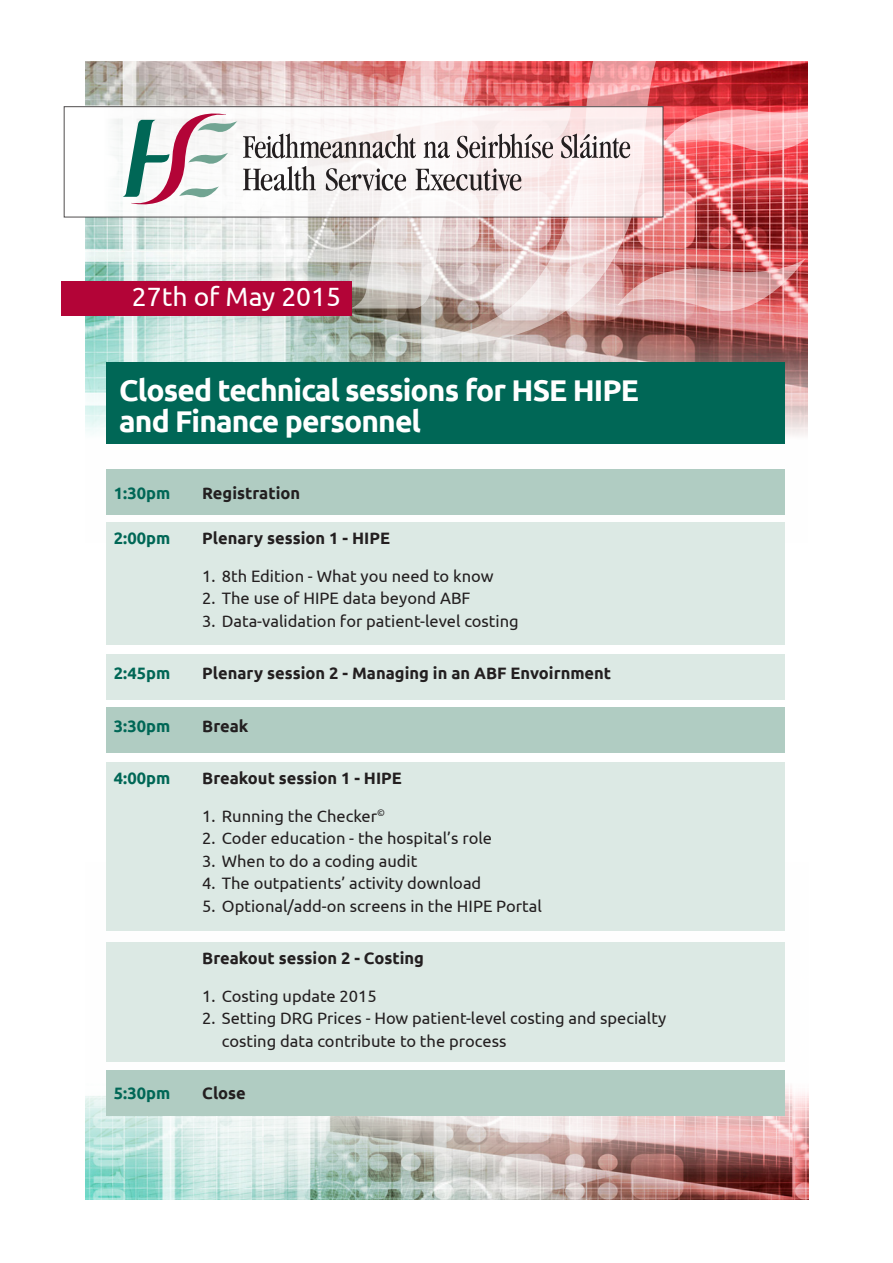
<style>
.page{position:relative;width:893px;height:1263px;background:#fff}
.page>*{position:absolute;margin:0;border:0;box-sizing:border-box;transform-origin:0 0}
.t1{font:700 30px "Ubuntu";letter-spacing:-.03em;color:#fff}
.t2{font:26.4px "Ubuntu";color:#fff}
.t3{font:16.5px "Ubuntu";color:#231f20}
.t4{font:700 16.5px "Ubuntu";color:#231f20}
.t5{font:700 16.5px "Ubuntu";color:#006756}
</style>
<div class="page">
<img style="left:86px;top:1061px;width:723px;height:138px">
<img style="left:85px;top:62px;width:723px;height:374px">
<svg style="left:350px;top:61px;width:41px;height:247px"></svg>
<img style="left:391px;top:61px;width:417px;height:285px">
<div style="left:106px;top:522px;width:679px;height:123px;background:#dce9e4"></div>
<div style="left:106px;top:762px;width:679px;height:169px;background:#dce9e4"></div>
<div style="left:106px;top:942px;width:679px;height:119px;background:#dce9e4"></div>
<div style="left:106px;top:654px;width:679px;height:45px;background:#dce9e4"></div>
<div style="left:106px;top:707px;width:679px;height:45px;background:#b0ccc2"></div>
<div style="left:106px;top:1070px;width:679px;height:45px;background:#b0ccc2"></div>
<div style="left:106px;top:469px;width:679px;height:46px;background:#b0ccc2"></div>
<div style="left:106px;top:363px;width:679px;height:81px;background:#006756"></div>
<div style="left:61px;top:281px;width:291px;height:35px;background:#b30437"></div>
<svg style="left:121px;top:108px;width:540px;height:107px;fill:#fbf3f4"></svg>
<svg style="left:123px;top:108px;width:114px;height:104px"></svg>
<svg style="left:424px;top:141px;width:26px;height:17px"></svg>
<svg style="left:243px;top:134px;width:173px;height:25px"></svg>
<svg style="left:457px;top:133px;width:96px;height:26px"></svg>
<svg style="left:561px;top:134px;width:69px;height:24px"></svg>
<svg style="left:243px;top:166px;width:73px;height:25px"></svg>
<svg style="left:326px;top:168px;width:80px;height:23px"></svg>
<svg style="left:415px;top:168px;width:106px;height:23px"></svg>
<div style="left:64px;top:107px;width:57px;height:110px;background:#fff"></div>
<p class="t2" style="left:132px;top:281px;width:211px">27th of May 2015</p>
<p class="t1" style="left:119px;top:372px;width:521px">Closed technical sessions for HSE HIPE</p>
<p class="t1" style="left:119px;top:403px;width:303px">and Finance personnel</p>
<p class="t5" style="left:114px;top:483px;width:58px">1:30pm</p>
<p class="t4" style="left:202px;top:483px;width:99px">Registration</p>
<p class="t5" style="left:114px;top:528px;width:58px">2:00pm</p>
<p class="t4" style="left:202px;top:528px;width:189px">Plenary session 1 - HIPE</p>
<p class="t3" style="left:202px;top:566px;width:293px">1. 8th Edition - What you need to know</p>
<p class="t3" style="left:202px;top:588px;width:270px">2. The use of HIPE data beyond ABF</p>
<p class="t3" style="left:202px;top:611px;width:318px">3. Data-validation for patient-level costing</p>
<p class="t5" style="left:114px;top:663px;width:58px">2:45pm</p>
<p class="t4" style="left:202px;top:663px;width:410px">Plenary session 2 - Managing in an ABF Envoirnment</p>
<p class="t5" style="left:114px;top:716px;width:58px">3:30pm</p>
<p class="t4" style="left:202px;top:716px;width:48px">Break</p>
<p class="t5" style="left:114px;top:768px;width:58px">4:00pm</p>
<p class="t4" style="left:202px;top:768px;width:201px">Breakout session 1 - HIPE</p>
<p class="t3" style="left:202px;top:806px;width:184px">1. Running the Checker<sup>©</sup></p>
<p class="t3" style="left:202px;top:828px;width:291px">2. Coder education - the hospital’s role</p>
<p class="t3" style="left:202px;top:851px;width:217px">3. When to do a coding audit</p>
<p class="t3" style="left:202px;top:873px;width:281px">4. The outpatients’ activity download</p>
<p class="t3" style="left:202px;top:896px;width:341px">5. Optional/add-on screens in the HIPE Portal</p>
<p class="t4" style="left:202px;top:948px;width:223px">Breakout session 2 - Costing</p>
<p class="t3" style="left:202px;top:986px;width:176px">1. Costing update 2015</p>
<p class="t3" style="left:202px;top:1008px;width:465px">2. Setting DRG Prices - How patient-level costing and specialty</p>
<p class="t3" style="left:222px;top:1031px;width:286px">costing data contribute to the process</p>
<p class="t5" style="left:114px;top:1083px;width:58px">5:30pm</p>
<p class="t4" style="left:202px;top:1083px;width:45px">Close</p>
</div>
